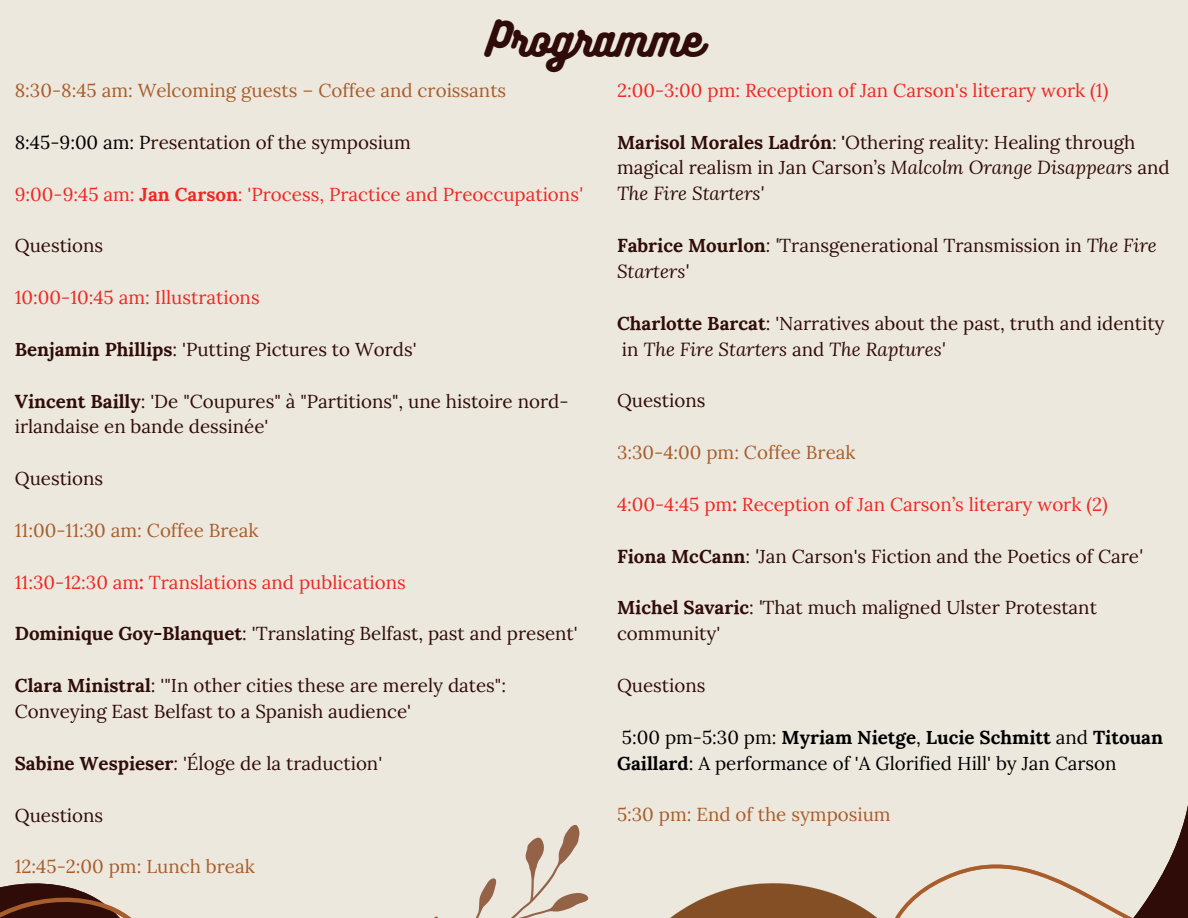
<style>
.page{position:relative;width:1188px;height:918px;background:#ece8de}
.page>*{position:absolute;margin:0;border:0;box-sizing:border-box;transform-origin:0 0}
.t1{font:42px "Bukhari Script";color:#300c08}
.t2{font:18.75px/25.8px "Lora";color:#300c08}
.t3{font:18.75px "Lora";color:#ee2924}
.t4{font:18.75px "Lora";color:#a85e2c}
.t5{font:18.75px/25.8px "Lora";color:#000}
.s1{color:#000}
.s2{font-weight:700}
.s3{font-style:italic}
</style>
<div class="page">
<svg style="left:0;top:883px;width:132px;height:35px"></svg>
<svg style="left:931px;top:839px;width:257px;height:79px"></svg>
<svg style="left:434px;top:825px;width:146px;height:93px"></svg>
<img style="left:559px;top:883px;width:410px;height:35px">
<h1 class="t1" style="left:486px;top:12px;width:218px">Programme</h1>
<p class="t4" style="left:15px;top:78px;width:493px">8:30-8:45 am: Welcoming guests – Coffee and croissants</p>
<p class="t2" style="left:15px;top:129px;width:398px"><span class="s1">8:45-9:00 am: P</span>resentation of the symposium</p>
<p class="t3" style="left:15px;top:182px;width:569px">9:00-9:45 am: <span class="s2">Jan Carson</span>: 'Process, Practice and Preoccupations<span class="s3">'</span></p>
<p class="t2" style="left:15px;top:233px;width:90px">Questions</p>
<p class="t3" style="left:15px;top:285px;width:246px">10:00-10:45 am: Illustrations</p>
<p class="t2" style="left:15px;top:336px;width:403px"><span class="s2">Benjamin Phillips</span>: 'Putting Pictures to Words'</p>
<p class="t2" style="left:15px;top:388px;width:555px"><span class="s2">Vincent Bailly</span>: 'De "Coupures" à "Partitions", une histoire nord&shy;irlandaise en bande dessinée'</p>
<p class="t2" style="left:15px;top:465px;width:90px">Questions</p>
<p class="t4" style="left:15px;top:518px;width:245px">11:00-11:30 am: Coffee Break</p>
<p class="t3" style="left:15px;top:570px;width:393px">11:30-12:30 am<span class="s2">:</span> Translations and publications</p>
<p class="t2" style="left:15px;top:621px;width:565px"><span class="s2">Dominique Goy-Blanquet</span>: 'Translating Belfast, past and present'</p>
<p class="t2" style="left:15px;top:672px;width:493px"><span class="s2">Clara Ministral</span>: '"In other cities these are merely dates":<br>Conveying East Belfast to a Spanish audience'</p>
<p class="t2" style="left:15px;top:750px;width:369px"><span class="s2">Sabine Wespieser</span><span class="s3">:</span> 'Éloge de la traduction'</p>
<p class="t2" style="left:15px;top:802px;width:90px">Questions</p>
<p class="t4" style="left:15px;top:854px;width:242px">12:45-2:00 pm: Lunch break</p>
<p class="t3" style="left:617px;top:78px;width:493px">2:00-3:00 pm: Reception of Jan Carson's literary work (1)</p>
<p class="t2" style="left:617px;top:129px;width:554px"><span class="s2">Marisol Morales Ladrón</span>: <span class="s2">'</span>Othering reality: Healing through magical realism in Jan Carson’s <span class="s3">Malcolm Orange Disappears</span> and<br><span class="s3">The Fire Starters'</span></p>
<p class="t2" style="left:617px;top:232px;width:541px"><span class="s2">Fabrice Mourlon</span><span class="s3">: '</span>Transgenerational Transmission in <span class="s3">The Fire<br>Starters'</span></p>
<p class="t2" style="left:617px;top:310px;width:549px"><span class="s2">Charlotte Barcat</span>: 'Narratives about the past, truth and identity in <span class="s3">The Fire Starters</span> and <span class="s3">The Raptures'</span></p>
<p class="t2" style="left:617px;top:388px;width:90px">Questions</p>
<p class="t4" style="left:617px;top:440px;width:240px">3:30-4:00 pm: Coffee Break</p>
<p class="t3" style="left:617px;top:492px;width:492px">4:00-4:45 pm<span class="s2">:</span> Reception of Jan Carson’s literary work (2)</p>
<p class="t2" style="left:617px;top:543px;width:527px"><span class="s2">Fiona McCann</span>: <span class="s3">'</span>Jan Carson's Fiction and the Poetics of Care<span class="s3">'</span></p>
<p class="t2" style="left:617px;top:595px;width:481px"><span class="s2">Michel Savaric</span>: <span class="s3">'</span>That much maligned Ulster Protestant community'</p>
<p class="t2" style="left:617px;top:672px;width:90px">Questions</p>
<p class="t5" style="left:617px;top:724px;width:547px">5:00 pm-5:30 pm: <span class="s2">Myriam Nietge</span>, <span class="s2">Lucie Schmitt</span> and <span class="s2">Titouan<br>Gaillard</span>: A performance of 'A Glorified Hill' by Jan Carson</p>
<p class="t4" style="left:617px;top:802px;width:275px">5:30 pm: End of the symposium</p>
</div>
